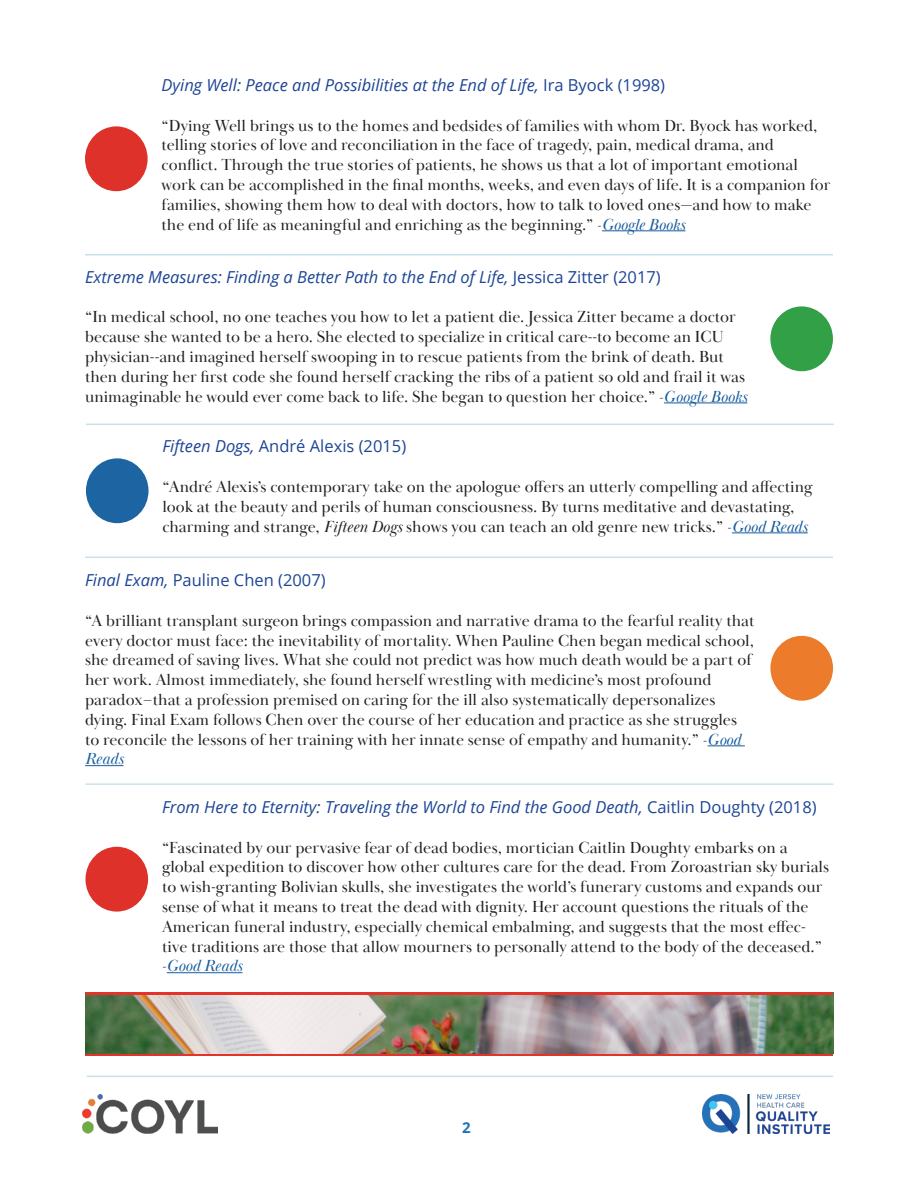
<style>
.page{position:relative;width:918px;height:1188px;background:#fff}
.page>*{position:absolute;margin:0;border:0;box-sizing:border-box;transform-origin:0 0}
.t1{font:16.5px/19.8px "Baskerville Display PT";color:#231f20}
.t2{font:italic 16.5px "Open Sans";color:#1d4595}
.t3{font:16.5px "Open Sans";color:#1d4595}
.t4{font:700 15px "Open Sans";color:#2173ba}
.s1{font-style:normal}
.s2{font-style:italic}
.s3{font-style:italic;color:#175d9e}
</style>
<div class="page">
<img style="left:82px;top:1095px;width:135px;height:39px">
<img style="left:702px;top:1095px;width:128px;height:39px">
<hr style="left:87px;top:1076px;width:746px;height:1px;background:#c9e2e9">
<div style="left:770px;top:306px;width:63px;height:65px;background:#32a047;border-radius:50%"></div>
<hr style="left:664px;top:403px;width:83px;height:1px;background:#175d9e">
<hr style="left:732px;top:532px;width:76px;height:1px;background:#175d9e">
<div style="left:86px;top:458px;width:63px;height:65px;background:#1d64a2;border-radius:50%"></div>
<div style="left:770px;top:636px;width:63px;height:65px;background:#ec7c2b;border-radius:50%"></div>
<hr style="left:708px;top:745px;width:37px;height:1px;background:#175d9e">
<hr style="left:85px;top:765px;width:39px;height:1px;background:#175d9e">
<hr style="left:85px;top:254px;width:748px;height:2px;background:#c9e2e9">
<hr style="left:86px;top:424px;width:748px;height:1px;background:#c9e2e9">
<hr style="left:85px;top:557px;width:748px;height:1px;background:#c9e2e9">
<hr style="left:167px;top:972px;width:75px;height:1px;background:#175d9e">
<div style="left:85px;top:847px;width:63px;height:65px;background:#de3129;border-radius:50%"></div>
<hr style="left:85px;top:783px;width:748px;height:2px;background:#c9e2e9">
<hr style="left:602px;top:230px;width:83px;height:1px;background:#175d9e">
<div style="left:85px;top:126px;width:63px;height:65px;background:#de3129;border-radius:50%"></div>
<hr style="left:85px;top:1054px;width:748px;height:1px;background:#e3332a">
<img style="left:85px;top:995px;width:748px;height:59px">
<hr style="left:85px;top:992px;width:748px;height:3px;background:#e3332a">
<p class="t2" style="left:162px;top:74px;width:505px">Dying Well: Peace and Possibilities at the End of Life, <span class="s1">Ira Byock (1998)</span></p>
<p class="t1" style="left:162px;top:116px;width:658px">“Dying Well brings us to the homes and bedsides of families with whom Dr. Byock has worked, telling stories of love and reconciliation in the face of tragedy, pain, medical drama, and</p>
<p class="t1" style="left:162px;top:155px;width:670px">conflict. Through the true stories of patients, he shows us that a lot of important emotional work can be accomplished in the final months, weeks, and even days of life. It is a companion for families, showing them how to deal with doctors, how to talk to loved ones—and how to make the end of life as meaningful and enriching as the beginning.” <span class="s2">-</span><span class="s3">Google Books</span></p>
<p class="t2" style="left:85px;top:266px;width:577px">Extreme Measures: Finding a Better Path to the End of Life, <span class="s1">Jessica Zitter (2017)</span></p>
<p class="t1" style="left:85px;top:308px;width:664px">“In medical school, no one teaches you how to let a patient die. Jessica Zitter became a doctor because she wanted to be a hero. She elected to specialize in critical care--to become an ICU physician--and imagined herself swooping in to rescue patients from the brink of death. But then during her first code she found herself cracking the ribs of a patient so old and frail it was unimaginable he would ever come back to life. She began to question her choice.” <span class="s2">-</span><span class="s3">Google Books</span></p>
<p class="t3" style="left:162px;top:435px;width:245px"><span class="s2">Fifteen Dogs,</span> André Alexis (2015)</p>
<p class="t1" style="left:162px;top:477px;width:652px">“André Alexis’s contemporary take on the apologue offers an utterly compelling and affecting look at the beauty and perils of human consciousness. By turns meditative and devastating, charming and strange, <span class="s2">Fifteen Dogs</span> shows you can teach an old genre new tricks.” <span class="s2">-</span><span class="s3">Good Reads</span></p>
<p class="t3" style="left:85px;top:569px;width:242px"><span class="s2">Final Exam,</span> Pauline Chen (2007)</p>
<p class="t1" style="left:85px;top:611px;width:671px">“A brilliant transplant surgeon brings compassion and narrative drama to the fearful reality that every doctor must face: the inevitability of mortality. When Pauline Chen began medical school, she dreamed of saving lives. What she could not predict was how much death would be a part of her work. Almost immediately, she found herself wrestling with medicine’s most profound</p>
<p class="t1" style="left:85px;top:690px;width:657px">paradox–that a profession premised on caring for the ill also systematically depersonalizes dying. Final Exam follows Chen over the course of her education and practice as she struggles to reconcile the lessons of her training with her innate sense of empathy and humanity.” <span class="s2">-</span><span class="s3">Good Reads</span></p>
<p class="t2" style="left:162px;top:796px;width:656px">From Here to Eternity: Traveling the World to Find the Good Death, <span class="s1">Caitlin Doughty (2018)</span></p>
<p class="t1" style="left:162px;top:838px;width:669px">“Fascinated by our pervasive fear of dead bodies, mortician Caitlin Doughty embarks on a global expedition to discover how other cultures care for the dead. From Zoroastrian sky burials to wish-granting Bolivian skulls, she investigates the world’s funerary customs and expands our sense of what it means to treat the dead with dignity. Her account questions the rituals of the American funeral industry, especially chemical embalming, and suggests that the most effec&shy;tive traditions are those that allow mourners to personally attend to the body of the deceased.” <span class="s2">-</span><span class="s3">Good Reads</span></p>
<p class="t4" style="left:462px;top:1117px;width:10px">2</p>
</div>
